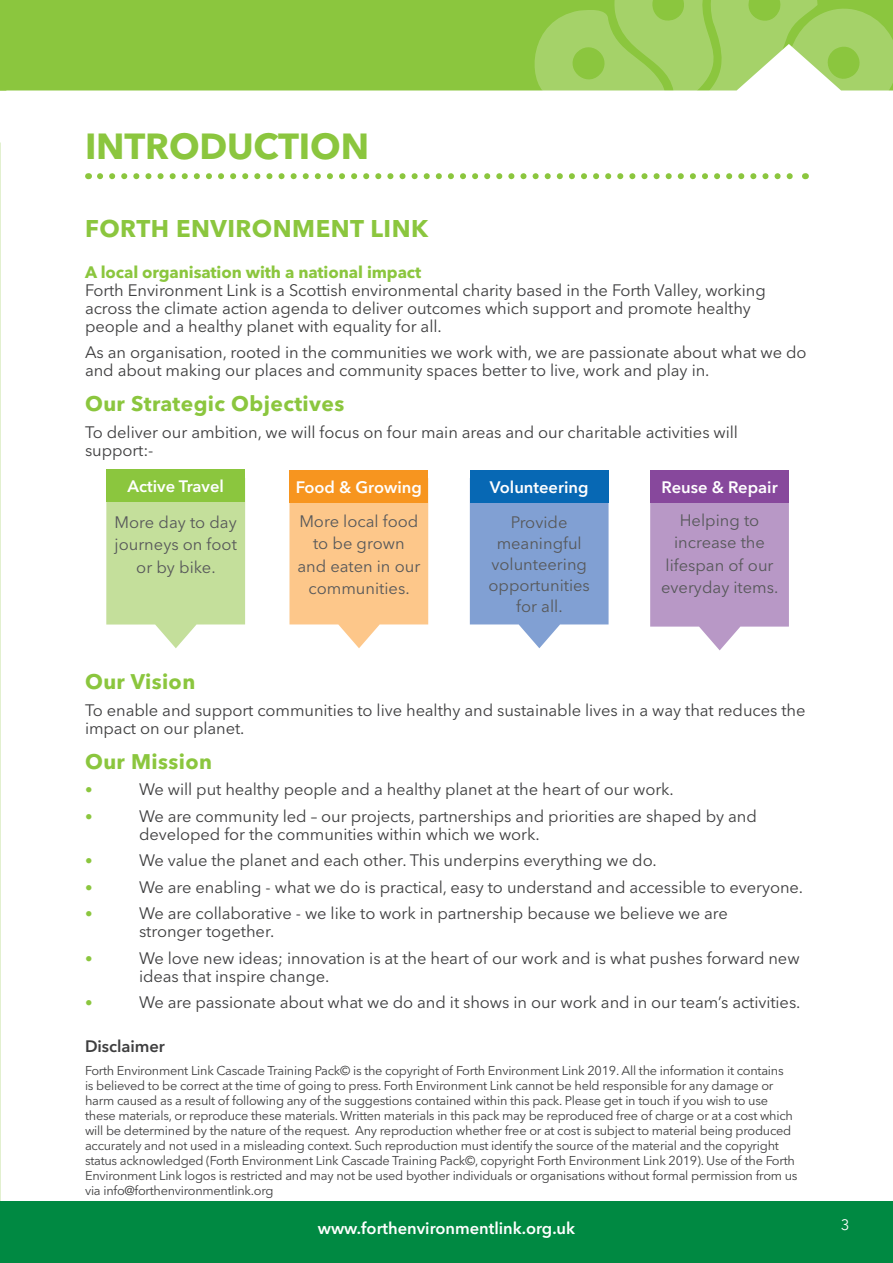
<style>
.page{position:relative;width:893px;height:1263px;background:#fff}
.page>*{position:absolute;margin:0;border:0;box-sizing:border-box;transform-origin:0 0}
.Large_Header_text{font:700 36px "Avenir Next LT Pro";letter-spacing:-.005em;color:#8bc63e}
.Page_Main_Header_tex{font:700 24px "Avenir Next LT Pro";letter-spacing:.02em;color:#8bc63e}
.Sub_Heading{font:700 21px "Avenir Next LT Pro";letter-spacing:.02em;color:#8bc63e}
.Body{font:16.5px/18px "Avenir Next LT Pro";letter-spacing:-.005em;color:#3e3e3f}
.Body_Text{font:16.5px/22.5px "Avenir Next LT Pro";color:#57585a;text-align:center}
.Web_address_text_foo{font:600 16.5px "Avenir Next LT Pro";color:#fff}
.Body_Text-2{font:600 16.5px "Avenir Next LT Pro";color:#fff}
.Page_Main_Header_tex-2{font:700 16.5px "Avenir Next LT Pro";letter-spacing:-.005em;color:#8bc63e}
.Body-2{font:600 16.5px "Avenir Next LT Pro";letter-spacing:-.005em;color:#3e3e3f}
.t1{font:15px "Avenir Next LT Pro";color:#8bc63e}
.t2{font:15px "Avenir Next LT Pro";color:#fff}
.Body-3{font:12.75px/15px "Avenir Next LT Pro";letter-spacing:-.02em;color:#3e3e3f}
</style>
<div class="page">
<div style="left:0;top:1201px;width:893px;height:62px;background:#008942"></div>
<div style="left:6px;top:0;width:498px;height:90px;background:#8bc63e"></div>
<svg style="left:504px;top:0;width:389px;height:91px;background:#a4d167"></svg>
<svg style="left:0;top:0;width:6px;height:90px"></svg>
<svg style="left:100px;top:173px;width:693px;height:6px"></svg>
<svg style="left:106px;top:502px;width:139px;height:146px;background:#cce3a8"></svg>
<svg style="left:289px;top:503px;width:139px;height:145px;background:#fdce9a"></svg>
<svg style="left:650px;top:503px;width:139px;height:147px;background:#c1a5cd"></svg>
<svg style="left:470px;top:503px;width:139px;height:145px;background:#92add9"></svg>
<div style="left:289px;top:471px;width:139px;height:32px;background:#f7951f"></div>
<div style="left:470px;top:471px;width:139px;height:32px;background:#0768b4"></div>
<div style="left:650px;top:471px;width:139px;height:32px;background:#87489c"></div>
<div style="left:106px;top:470px;width:139px;height:32px;background:#8bc63e"></div>
<p class="Large_Header_text" style="left:85px;top:124px;width:286px">INTRODUCTION</p>
<p class="Page_Main_Header_tex" style="left:85px;top:214px;width:345px">FORTH ENVIRONMENT LINK</p>
<p class="Page_Main_Header_tex-2" style="left:85px;top:262px;width:338px">A local organisation with a national impact</p>
<p class="Body" style="left:85px;top:281px;width:682px">Forth Environment Link is a Scottish environmental charity based in the Forth Valley, working across the climate action agenda to deliver outcomes which support and promote healthy people and a healthy planet with equality for all.</p>
<p class="Body" style="left:85px;top:344px;width:723px">As an organisation, rooted in the communities we work with, we are passionate about what we do and about making our places and community spaces better to live, work and play in.</p>
<p class="Sub_Heading" style="left:85px;top:391px;width:261px">Our Strategic Objectives</p>
<p class="Body" style="left:85px;top:423px;width:655px">To deliver our ambition, we will focus on four main areas and our charitable activities will support:-</p>
<p class="Body_Text-2" style="left:127px;top:476px;width:98px">Active Travel</p>
<p class="Body_Text-2" style="left:296px;top:477px;width:127px">Food &amp; Growing</p>
<p class="Body_Text-2" style="left:490px;top:477px;width:100px">Volunteering</p>
<p class="Body_Text-2" style="left:661px;top:477px;width:118px">Reuse &amp; Repair</p>
<p class="Body_Text" style="left:115px;top:510px;width:124px">More day to day journeys on foot or by bike.</p>
<p class="Body_Text" style="left:661px;top:509px;width:119px">Helping to increase the lifespan of our everyday items.</p>
<p class="Body_Text" style="left:297px;top:510px;width:124px">More local food to be grown and eaten in our communities.</p>
<p class="Body_Text" style="left:488px;top:511px;width:103px;line-height:21px">Provide meaningful volunteering opportunities for all.</p>
<p class="Sub_Heading" style="left:85px;top:669px;width:112px">Our Vision</p>
<p class="Body" style="left:85px;top:701px;width:722px">To enable and support communities to live healthy and sustainable lives in a way that reduces the impact on our planet.</p>
<p class="Sub_Heading" style="left:85px;top:748px;width:129px">Our Mission</p>
<p class="t1" style="left:85px;top:781px;width:9px">•</p>
<p class="Body" style="left:139px;top:780px;width:536px">We will put healthy people and a healthy planet at the heart of our work.</p>
<p class="t1" style="left:85px;top:808px;width:9px">•</p>
<p class="Body" style="left:139px;top:807px;width:619px">We are community led – our projects, partnerships and priorities are shaped by and developed for the communities within which we work.</p>
<p class="t1" style="left:85px;top:852px;width:9px">•</p>
<p class="Body" style="left:139px;top:851px;width:519px">We value the planet and each other. This underpins everything we do.</p>
<p class="t1" style="left:85px;top:879px;width:9px">•</p>
<p class="Body" style="left:139px;top:878px;width:666px">We are enabling - what we do is practical, easy to understand and accessible to everyone.</p>
<p class="t1" style="left:85px;top:905px;width:9px">•</p>
<p class="Body" style="left:139px;top:904px;width:590px">We are collaborative - we like to work in partnership because we believe we are stronger together.</p>
<p class="t1" style="left:85px;top:950px;width:9px">•</p>
<p class="Body" style="left:139px;top:949px;width:662px">We love new ideas; innovation is at the heart of our work and is what pushes forward new ideas that inspire change.</p>
<p class="t1" style="left:85px;top:994px;width:9px">•</p>
<p class="Body" style="left:139px;top:993px;width:663px">We are passionate about what we do and it shows in our work and in our team’s activities.</p>
<p class="Body-2" style="left:85px;top:1036px;width:81px">Disclaimer</p>
<p class="Body-3" style="left:85px;top:1063px;width:714px">Forth Environment Link Cascade Training Pack© is the copyright of Forth Environment Link 2019. All the information it contains<br>is believed to be correct at the time of going to press. Forth Environment Link cannot be held responsible for any damage or harm caused as a result of following any of the suggestions contained within this pack. Please get in touch if you wish to use these materials, or reproduce these materials. Written materials in this pack may be reproduced free of charge or at a cost which will be determined by the nature of the request. Any reproduction whether free or at cost is subject to material being produced accurately and not used in a misleading context. Such reproduction must identify the source of the material and the copyright status acknowledged (Forth Environment Link Cascade Training Pack©, copyright Forth Environment Link 2019). Use of the Forth Environment Link logos is restricted and may not be used byother individuals or organisations without formal permission from us via info@forthenvironmentlink.org</p>
<p class="Web_address_text_foo" style="left:357px;top:1218px;width:220px">.forthenvironmentlink.org.uk</p>
<p class="t2" style="left:841px;top:1215px;width:10px">3</p>
<p class="Web_address_text_foo" style="left:318px;top:1218px;width:247px">wwww.forthenvironmentlink.org</p>
</div>
